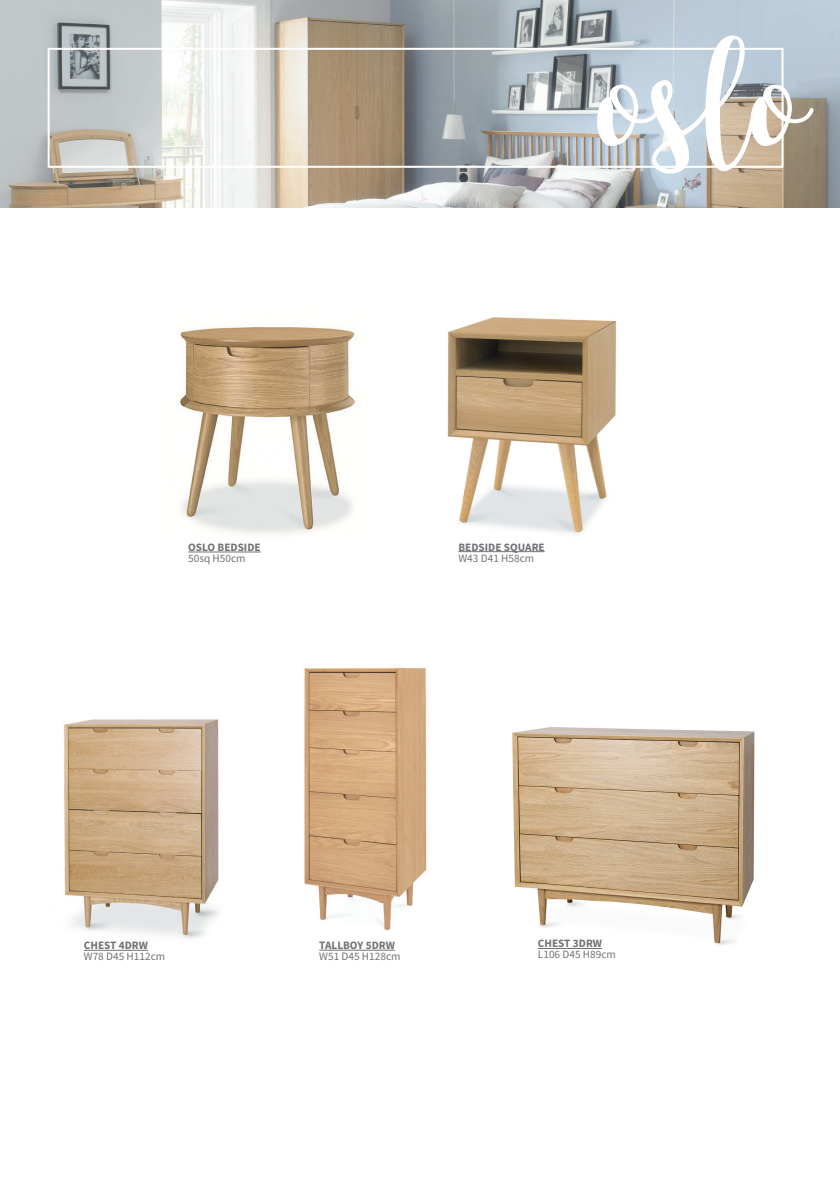
<style>
.page{position:relative;width:840px;height:1191px;background:#fff}
.page>*{position:absolute;margin:0;border:0;box-sizing:border-box;transform-origin:0 0}
.t1{font:120px "King Basil";color:#fff}
.t2{font:11.2px "Source Sans Pro";color:#717275}
.t3{font:700 11.2px "Source Sans Pro";color:#717275}
</style>
<div class="page">
<img style="left:180px;top:327px;width:175px;height:208px">
<img style="left:447px;top:317px;width:170px;height:236px">
<img style="left:63px;top:719px;width:156px;height:232px">
<img style="left:512px;top:727px;width:243px;height:222px">
<img style="left:0;top:1px;width:839px;height:207px">
<div style="left:48px;top:48px;width:735px;height:120px;border:2px solid #fff"></div>
<hr style="left:84px;top:950px;width:64px;height:1px;background:#717275">
<hr style="left:319px;top:949px;width:76px;height:1px;background:#717275">
<hr style="left:188px;top:551px;width:72px;height:1px;background:#717275">
<hr style="left:458px;top:551px;width:86px;height:1px;background:#717275">
<hr style="left:537px;top:948px;width:64px;height:1px;background:#717275">
<img style="left:304px;top:667px;width:123px;height:264px">
<p class="t3" style="left:188px;top:540px;width:74px">OSLO BEDSIDE</p>
<p class="t2" style="left:188px;top:551px;width:59px">50sq H50cm</p>
<p class="t1" style="left:598px;top:39px;width:213px">oslo</p>
<p class="t3" style="left:458px;top:539px;width:88px">BEDSIDE SQUARE</p>
<p class="t2" style="left:458px;top:551px;width:77px">W43 D41 H58cm</p>
<p class="t3" style="left:84px;top:938px;width:66px">CHEST 4DRW</p>
<p class="t2" style="left:84px;top:949px;width:83px">W78 D45 H112cm</p>
<p class="t3" style="left:319px;top:938px;width:77px">TALLBOY 5DRW</p>
<p class="t2" style="left:319px;top:949px;width:83px">W51 D45 H128cm</p>
<p class="t3" style="left:537px;top:936px;width:66px">CHEST 3DRW</p>
<p class="t2" style="left:537px;top:947px;width:79px">L106 D45 H89cm</p>
</div>
